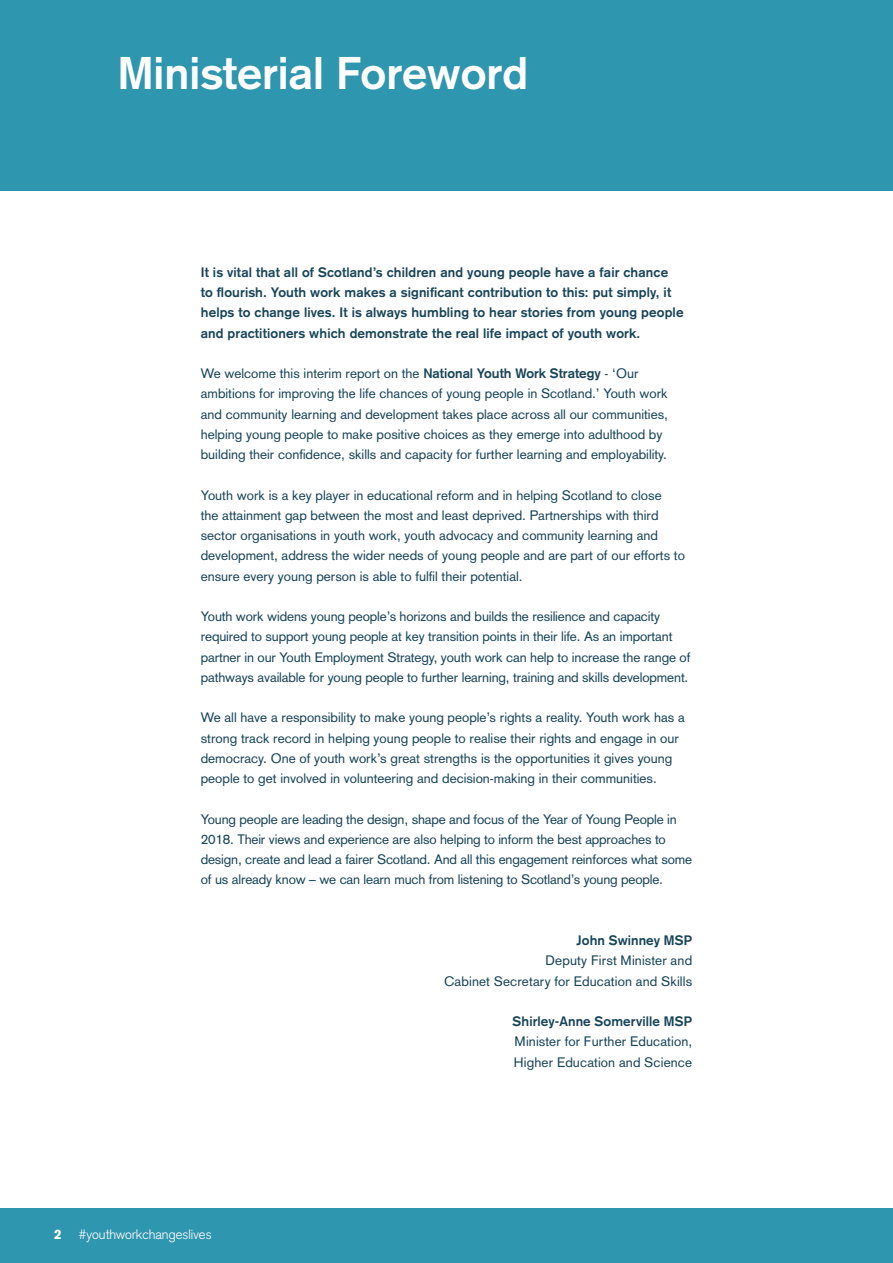
<style>
.page{position:relative;width:893px;height:1263px;background:#fff}
.page>*{position:absolute;margin:0;border:0;box-sizing:border-box;transform-origin:0 0}
.t1{font:700 45px "Akzidenz Grotesk";color:#fff}
.t2{font:13.5px/20.2px "Akzidenz Grotesk";color:#184458}
.t3{font:700 13.5px/20.2px "Akzidenz Grotesk";letter-spacing:.01em;color:#184458}
.t4{font:300 13.5px "Akzidenz Grotesk";color:#fff}
.t5{font:900 13.5px "Akzidenz Grotesk";color:#fff}
.s1{font-weight:700}
</style>
<div class="page">
<div style="left:0;top:1208px;width:893px;height:55px;background:#2f96af"></div>
<div style="left:0;top:0;width:893px;height:190px;background:#2f96af"></div>
<h1 class="t1" style="left:118px;top:46px;width:412px">Ministerial Foreword</h1>
<p class="t3" style="left:201px;top:262px;width:484px">It is vital that all of Scotland’s children and young people have a fair chance to flourish. Youth work makes a significant contribution to this: put simply, it helps to change lives. It is always humbling to hear stories from young people and practitioners which demonstrate the real life impact of youth work.</p>
<p class="t2" style="left:201px;top:363px;width:469px">We welcome this interim report on the <span class="s1">National Youth Work Strategy</span> - ‘Our ambitions for improving the life chances of young people in Scotland.’ Youth work and community learning and development takes place across all our communities, helping young people to make positive choices as they emerge into adulthood by building their confidence, skills and capacity for further learning and employability.</p>
<p class="t2" style="left:201px;top:485px;width:486px">Youth work is a key player in educational reform and in helping Scotland to close<br>the attainment gap between the most and least deprived. Partnerships with third sector organisations in youth work, youth advocacy and community learning and development, address the wider needs of young people and are part of our efforts to ensure every young person is able to fulfil their potential.</p>
<p class="t2" style="left:201px;top:606px;width:491px">Youth work widens young people’s horizons and builds the resilience and capacity required to support young people at key transition points in their life. As an important partner in our Youth Employment Strategy, youth work can help to increase the range of pathways available for young people to further learning, training and skills development.</p>
<p class="t2" style="left:201px;top:707px;width:486px">We all have a responsibility to make young people’s rights a reality. Youth work has a strong track record in helping young people to realise their rights and engage in our democracy. One of youth work’s great strengths is the opportunities it gives young people to get involved in volunteering and decision-making in their communities.</p>
<p class="t2" style="left:201px;top:809px;width:493px">Young people are leading the design, shape and focus of the Year of Young People in 2018. Their views and experience are also helping to inform the best approaches to design, create and lead a fairer Scotland. And all this engagement reinforces what some of us already know – we can learn much from listening to Scotland’s young people.</p>
<p class="t3" style="left:577px;top:930px;width:117px">John Swinney MSP</p>
<p class="t2" style="left:444px;top:950px;width:250px;text-align:right">Deputy First Minister and<br>Cabinet Secretary for Education and Skills</p>
<p class="t5" style="left:54px;top:1226px;width:9px">2</p>
<p class="t4" style="left:79px;top:1226px;width:134px">#youthworkchangeslives</p>
<p class="t3" style="left:513px;top:1011px;width:181px">Shirley-Anne Somerville MSP</p>
<p class="t2" style="left:514px;top:1031px;width:180px">Minister for Further Education,<br>Higher Education and Science</p>
</div>
